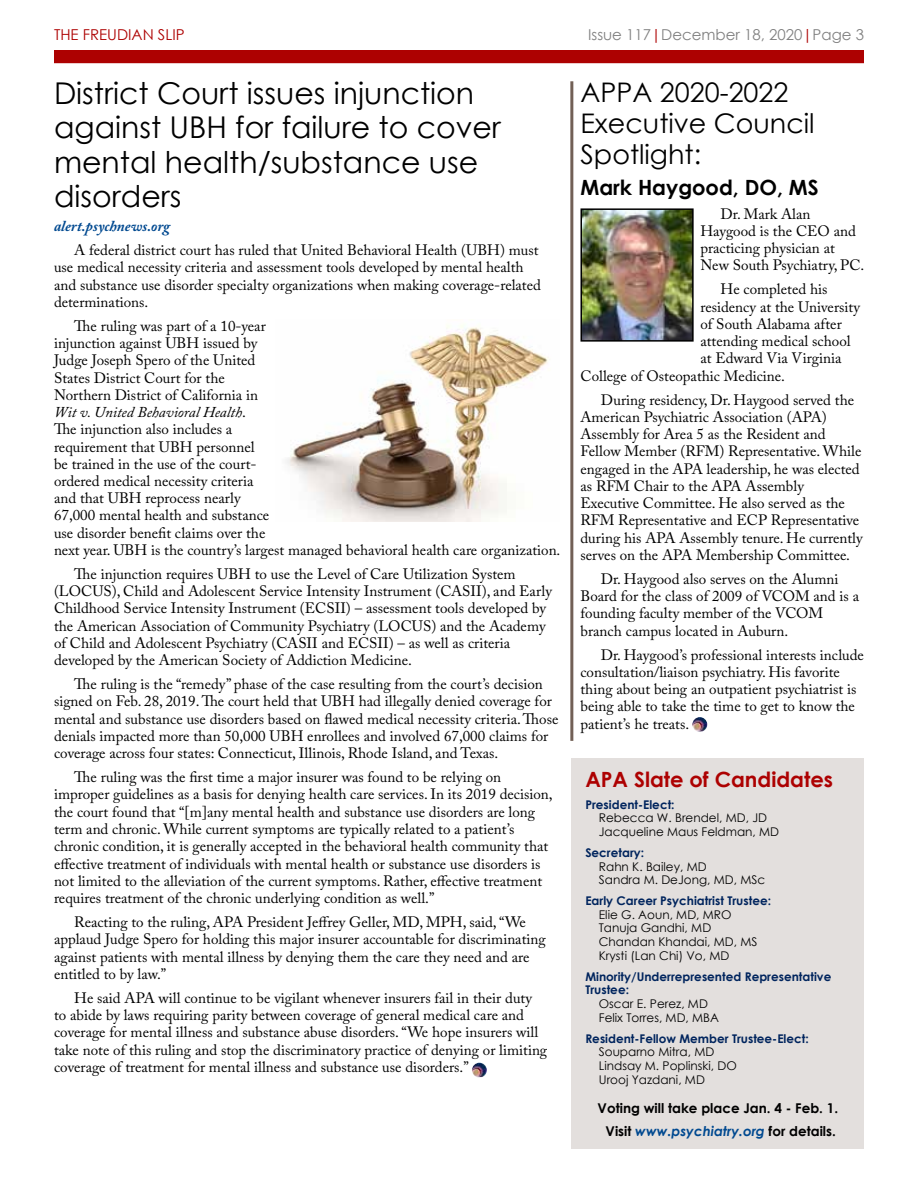
<style>
.page{position:relative;width:918px;height:1188px;background:#fff}
.page>*{position:absolute;margin:0;border:0;box-sizing:border-box;transform-origin:0 0}
.t1{font:30px/34.5px "Century Gothic";color:#000}
.t2{font:27px/31px "Century Gothic";color:#000}
.t3{font:700 21px "Century Gothic";color:#ad0101}
.t4{font:700 21px "Century Gothic";color:#000}
.t5{font:15px/17.2px "Adobe Caslon Pro";color:#000}
.t6{font:15px "Century Gothic";color:#808080}
.t7{font:italic 700 15px "Adobe Caslon Pro";color:#004990}
.t8{font:15px "Century Gothic";color:#ad0101}
.t9{font:700 13.5px/22.2px "Century Gothic";color:#000;text-align:center}
.t10{font:12px/13.8px "Century Gothic";color:#000}
.t11{font:700 12px/13.8px "Century Gothic";color:#00245d}
.s1{color:#ad0101}
.s2{font-style:italic}
.s3{font-style:italic;color:#004990}
</style>
<div class="page">
<div style="left:54px;top:50px;width:810px;height:13px;background:#ad0101"></div>
<img style="left:472px;top:1063px;width:15px;height:14px">
<hr style="left:570px;top:81px;width:3px;height:660px;background:#726056">
<img style="left:692px;top:717px;width:15px;height:15px">
<img style="left:583px;top:211px;width:108px;height:128px">
<div style="left:580px;top:208px;width:114px;height:134px;border:2px solid #000"></div>
<div style="left:572px;top:758px;width:292px;height:391px;background:#e3dfdd"></div>
<img style="left:286px;top:325px;width:263px;height:196px">
<p class="t8" style="left:54px;top:25px;width:132px">THE FREUDIAN SLIP</p>
<p class="t6" style="left:588px;top:25px;width:277px">Issue 117<span class="s1">|</span>December 18, 2020<span class="s1">|</span>Page 3</p>
<h2 class="t2" style="left:580px;top:76px;width:236px">APPA 2020-2022<br>Executive Council<br>Spotlight:</h2>
<h3 class="t4" style="left:580px;top:171px;width:240px">Mark Haygood, DO, MS</h3>
<p class="t5" style="left:700px;top:205px;width:166px;text-indent:20px">Dr. Mark Alan<br>Haygood is the CEO and practicing physician at<br>New South Psychiatry, PC.</p>
<p class="t5" style="left:721px;top:281px;width:108px">He completed his</p>
<p class="t5" style="left:700px;top:298px;width:161px">residency at the University</p>
<p class="t5" style="left:700px;top:315px;width:143px">of South Alabama after</p>
<p class="t5" style="left:700px;top:332px;width:152px">attending medical school</p>
<p class="t5" style="left:700px;top:350px;width:143px">at Edward Via Virginia</p>
<p class="t5" style="left:580px;top:367px;width:206px">College of Osteopathic Medicine.</p>
<p class="t5" style="left:580px;top:391px;width:284px;text-indent:20px">During residency, Dr. Haygood served the American Psychiatric Association (APA)<br>Assembly for Area 5 as the Resident and Fellow Member (RFM) Representative. While engaged in the APA leadership, he was elected as RFM Chair to the APA Assembly Executive Committee. He also served as the RFM Representative and ECP Representative during his APA Assembly tenure. He currently serves on the APA Membership Committee.</p>
<p class="t5" style="left:580px;top:570px;width:280px;text-indent:20px">Dr. Haygood also serves on the Alumni Board for the class of 2009 of VCOM and is a founding faculty member of the VCOM branch campus located in Auburn.</p>
<p class="t5" style="left:580px;top:646px;width:285px;text-indent:20px">Dr. Haygood’s professional interests include consultation/liaison psychiatry. His favorite thing about being an outpatient psychiatrist is being able to take the time to get to know the patient’s he treats.</p>
<h1 class="t1" style="left:54px;top:75px;width:448px">District Court issues injunction against UBH for failure to cover mental health/substance use disorders</h1>
<p class="t7" style="left:54px;top:217px;width:118px">alert.psychnews.org</p>
<p class="t5" style="left:54px;top:241px;width:488px;text-indent:20px">A federal district court has ruled that United Behavioral Health (UBH) must use medical necessity criteria and assessment tools developed by mental health and substance use disorder specialty organizations when making coverage-related determinations.</p>
<p class="t5" style="left:54px;top:317px;width:508px;text-indent:20px">The ruling was part of a 10-year<br>injunction against UBH issued by<br>Judge Joseph Spero of the United<br>States District Court for the<br>Northern District of California in<br><span class="s2">Wit v. United Behavioral Health</span>.<br>The injunction also includes a<br>requirement that UBH personnel<br>be trained in the use of the court-<br>ordered medical necessity criteria<br>and that UBH reprocess nearly<br>67,000 mental health and substance<br>use disorder benefit claims over the<br>next year. UBH is the country’s largest managed behavioral health care organization.</p>
<p class="t5" style="left:54px;top:565px;width:500px;text-indent:20px">The injunction requires UBH to use the Level of Care Utilization System (LOCUS), Child and Adolescent Service Intensity Instrument (CASII), and Early Childhood Service Intensity Instrument (ECSII) – assessment tools developed by the American Association of Community Psychiatry (LOCUS) and the Academy of Child and Adolescent Psychiatry (CASII and ECSII) – as well as criteria developed by the American Society of Addiction Medicine.</p>
<p class="t5" style="left:54px;top:675px;width:506px;text-indent:20px">The ruling is the “remedy” phase of the case resulting from the court’s decision signed on Feb. 28, 2019. The court held that UBH had illegally denied coverage for mental and substance use disorders based on flawed medical necessity criteria. Those denials impacted more than 50,000 UBH enrollees and involved 67,000 claims for coverage across four states: Connecticut, Illinois, Rhode Island, and Texas.</p>
<p class="t5" style="left:54px;top:768px;width:500px;text-indent:20px">The ruling was the first time a major insurer was found to be relying on improper guidelines as a basis for denying health care services. In its 2019 decision, the court found that “[m]any mental health and substance use disorders are long term and chronic. While current symptoms are typically related to a patient’s chronic condition, it is generally accepted in the behavioral health community that effective treatment of individuals with mental health or substance use disorders is not limited to the alleviation of the current symptoms. Rather, effective treatment requires treatment of the chronic underlying condition as well.”</p>
<p class="t5" style="left:54px;top:913px;width:493px;text-indent:20px">Reacting to the ruling, APA President Jeffrey Geller, MD, MPH, said, “We applaud Judge Spero for holding this major insurer accountable for discriminating against patients with mental illness by denying them the care they need and are entitled to by law.”</p>
<p class="t5" style="left:54px;top:989px;width:495px;text-indent:20px">He said APA will continue to be vigilant whenever insurers fail in their duty to abide by laws requiring parity between coverage of general medical care and coverage for mental illness and substance abuse disorders. “We hope insurers will take note of this ruling and stop the discriminatory practice of denying or limiting coverage of treatment for mental illness and substance use disorders.”</p>
<h3 class="t3" style="left:585px;top:764px;width:249px">APA Slate of Candidates</h3>
<p class="t11" style="left:585px;top:797px;width:91px">President-Elect:</p>
<p class="t10" style="left:599px;top:811px;width:182px">Rebecca W. Brendel, MD, JD<br>Jacqueline Maus Feldman, MD</p>
<p class="t11" style="left:585px;top:845px;width:60px">Secretary:</p>
<p class="t10" style="left:599px;top:859px;width:168px">Rahn K. Bailey, MD<br>Sandra M. DeJong, MD, MSc</p>
<p class="t11" style="left:585px;top:893px;width:187px">Early Career Psychiatrist Trustee:</p>
<p class="t10" style="left:599px;top:907px;width:160px">Elie G. Aoun, MD, MRO<br>Tanuja Gandhi, MD<br>Chandan Khandai, MD, MS<br>Krysti (Lan Chi) Vo, MD</p>
<p class="t11" style="left:585px;top:969px;width:247px">Minority/Underrepresented Representative<br>Trustee:</p>
<p class="t10" style="left:599px;top:997px;width:122px">Oscar E. Perez, MD<br>Felix Torres, MD, MBA</p>
<p class="t11" style="left:585px;top:1031px;width:225px">Resident-Fellow Member Trustee-Elect:</p>
<p class="t10" style="left:599px;top:1045px;width:140px">Souparno Mitra, MD<br>Lindsay M. Poplinski, DO<br>Urooj Yazdani, MD</p>
<p class="t9" style="left:598px;top:1097px;width:242px">Voting will take place Jan. 4 - Feb. 1.<br>Visit <span class="s3">www.psychiatry.org</span> for details.</p>
</div>
